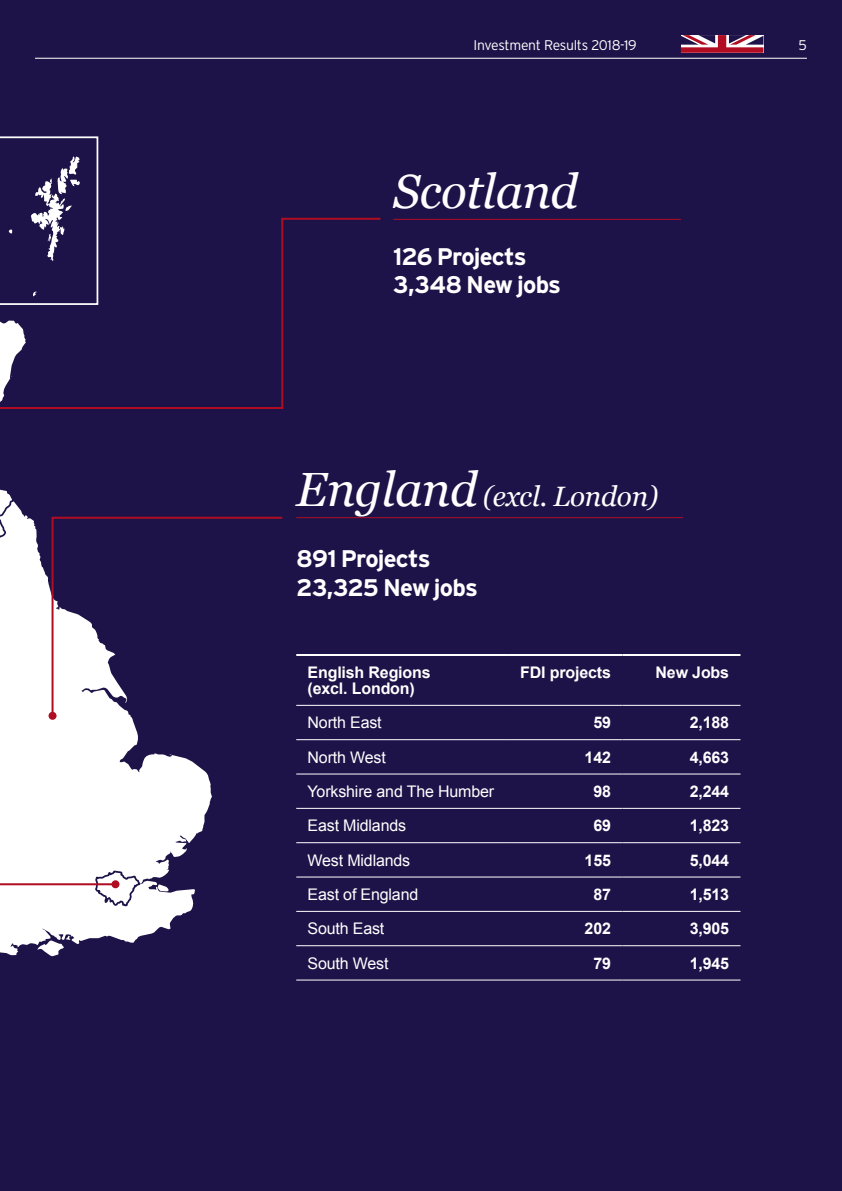
<style>
.page{position:relative;width:842px;height:1191px;background:#1e1348}
.page>*{position:absolute;margin:0;border:0;box-sizing:border-box;transform-origin:0 0}
.Pull_Out_-_Subtitle{font:italic 48px "Georgia";letter-spacing:-.01em;color:#fff}
.Pull_Out_-_Subtitle-2{font:italic 28px "Georgia";letter-spacing:-.01em;color:#fff}
.Body_copy_bold_10pt{font:700 24px/28px "Interstate";letter-spacing:-.035em;color:#fff}
.Table_text_8pt{font:700 16px/16px "Arial";letter-spacing:-.01em;color:#fff}
.Table_text_8pt-2{font:16px "Arial";letter-spacing:-.01em;color:#fff}
.t1{font:300 14px "Interstate";letter-spacing:-.02em;color:#fff}
.s1{font-size:48px}
</style>
<div class="page">
<hr style="left:296px;top:705px;width:213px;height:1px;background:#fff">
<hr style="left:296px;top:911px;width:213px;height:1px;background:#fff">
<hr style="left:296px;top:739px;width:213px;height:1px;background:#fff">
<hr style="left:296px;top:773px;width:213px;height:1px;background:#fff">
<hr style="left:296px;top:808px;width:213px;height:1px;background:#fff">
<hr style="left:296px;top:842px;width:213px;height:1px;background:#fff">
<hr style="left:296px;top:876px;width:213px;height:1px;background:#fff">
<hr style="left:296px;top:945px;width:213px;height:1px;background:#fff">
<hr style="left:296px;top:979px;width:213px;height:1px;background:#fff">
<hr style="left:509px;top:705px;width:113px;height:1px;background:#fff">
<hr style="left:622px;top:705px;width:118px;height:1px;background:#fff">
<hr style="left:509px;top:739px;width:113px;height:1px;background:#fff">
<hr style="left:622px;top:739px;width:118px;height:1px;background:#fff">
<hr style="left:509px;top:773px;width:113px;height:1px;background:#fff">
<hr style="left:622px;top:773px;width:118px;height:1px;background:#fff">
<hr style="left:509px;top:808px;width:113px;height:1px;background:#fff">
<hr style="left:622px;top:808px;width:118px;height:1px;background:#fff">
<hr style="left:509px;top:842px;width:113px;height:1px;background:#fff">
<hr style="left:622px;top:842px;width:118px;height:1px;background:#fff">
<hr style="left:509px;top:876px;width:113px;height:1px;background:#fff">
<hr style="left:622px;top:876px;width:118px;height:1px;background:#fff">
<hr style="left:509px;top:911px;width:113px;height:1px;background:#fff">
<hr style="left:622px;top:911px;width:118px;height:1px;background:#fff">
<hr style="left:509px;top:945px;width:113px;height:1px;background:#fff">
<hr style="left:622px;top:945px;width:118px;height:1px;background:#fff">
<hr style="left:509px;top:979px;width:113px;height:1px;background:#fff">
<hr style="left:622px;top:979px;width:118px;height:1px;background:#fff">
<hr style="left:296px;top:654px;width:213px;height:2px;background:#fff">
<hr style="left:509px;top:654px;width:113px;height:2px;background:#fff">
<hr style="left:622px;top:654px;width:118px;height:2px;background:#fff">
<svg style="left:0;top:610px;width:212px;height:345px;fill:#fff"></svg>
<svg style="left:94px;top:869px;width:48px;height:38px;background:#dddae2"></svg>
<svg style="left:37px;top:936px;width:33px;height:20px"></svg>
<svg style="left:158px;top:884px;width:11px;height:7px"></svg>
<svg style="left:0;top:136px;width:98px;height:474px"></svg>
<hr style="left:393px;top:219px;width:288px;height:1px;background:#b00d23">
<hr style="left:296px;top:517px;width:387px;height:1px;background:#b00d23">
<svg style="left:0;top:217px;width:381px;height:193px"></svg>
<svg style="left:51px;top:516px;width:232px;height:202px"></svg>
<div style="left:49px;top:712px;width:8px;height:8px;background:#b00d23;border-radius:50%"></div>
<hr style="left:0;top:883px;width:115px;height:2px;background:#b00d23">
<div style="left:111px;top:880px;width:8px;height:8px;background:#b00d23;border-radius:50%"></div>
<hr style="left:35px;top:58px;width:772px;height:1px;background:#fff">
<svg style="left:681px;top:35px;width:82px;height:18px"></svg>
<p class="t1" style="left:474px;top:36px;width:165px">Investment Results 2018-19</p>
<p class="t1" style="left:798px;top:36px;width:10px">5</p>
<p class="Pull_Out_-_Subtitle" style="left:393px;top:156px;width:186px">Scotland</p>
<p class="Body_copy_bold_10pt" style="left:393px;top:242px;width:169px">126 Projects<br>3,348 New jobs</p>
<p class="Pull_Out_-_Subtitle-2" style="left:296px;top:476px;width:364px"><span class="s1">England</span> (excl. London)</p>
<p class="Body_copy_bold_10pt" style="left:296px;top:545px;width:183px">891 Projects<br>23,325 New jobs</p>
<p class="Table_text_8pt" style="left:308px;top:665px;width:125px">English Regions (excl. London)</p>
<p class="Table_text_8pt" style="left:520px;top:665px;width:92px">FDI projects</p>
<p class="Table_text_8pt" style="left:656px;top:665px;width:75px">New Jobs</p>
<p class="Table_text_8pt-2" style="left:308px;top:712px;width:76px">North East</p>
<p class="Table_text_8pt" style="left:593px;top:715px;width:19px">59</p>
<p class="Table_text_8pt" style="left:690px;top:715px;width:41px">2,188</p>
<p class="Table_text_8pt-2" style="left:308px;top:746px;width:80px">North West</p>
<p class="Table_text_8pt" style="left:585px;top:749px;width:28px">142</p>
<p class="Table_text_8pt" style="left:690px;top:749px;width:41px">4,663</p>
<p class="Table_text_8pt-2" style="left:308px;top:781px;width:188px">Yorkshire and The Humber</p>
<p class="Table_text_8pt" style="left:593px;top:784px;width:19px">98</p>
<p class="Table_text_8pt" style="left:690px;top:784px;width:41px">2,244</p>
<p class="Table_text_8pt-2" style="left:308px;top:815px;width:100px">East Midlands</p>
<p class="Table_text_8pt" style="left:593px;top:818px;width:19px">69</p>
<p class="Table_text_8pt" style="left:690px;top:818px;width:41px">1,823</p>
<p class="Table_text_8pt-2" style="left:308px;top:849px;width:104px">West Midlands</p>
<p class="Table_text_8pt" style="left:585px;top:852px;width:28px">155</p>
<p class="Table_text_8pt" style="left:690px;top:852px;width:41px">5,044</p>
<p class="Table_text_8pt-2" style="left:308px;top:884px;width:112px">East of England</p>
<p class="Table_text_8pt" style="left:593px;top:887px;width:19px">87</p>
<p class="Table_text_8pt" style="left:690px;top:887px;width:41px">1,513</p>
<p class="Table_text_8pt-2" style="left:308px;top:918px;width:78px">South East</p>
<p class="Table_text_8pt" style="left:585px;top:921px;width:28px">202</p>
<p class="Table_text_8pt" style="left:690px;top:921px;width:41px">3,905</p>
<p class="Table_text_8pt-2" style="left:308px;top:952px;width:82px">South West</p>
<p class="Table_text_8pt" style="left:593px;top:955px;width:19px">79</p>
<p class="Table_text_8pt" style="left:690px;top:955px;width:41px">1,945</p>
</div>
